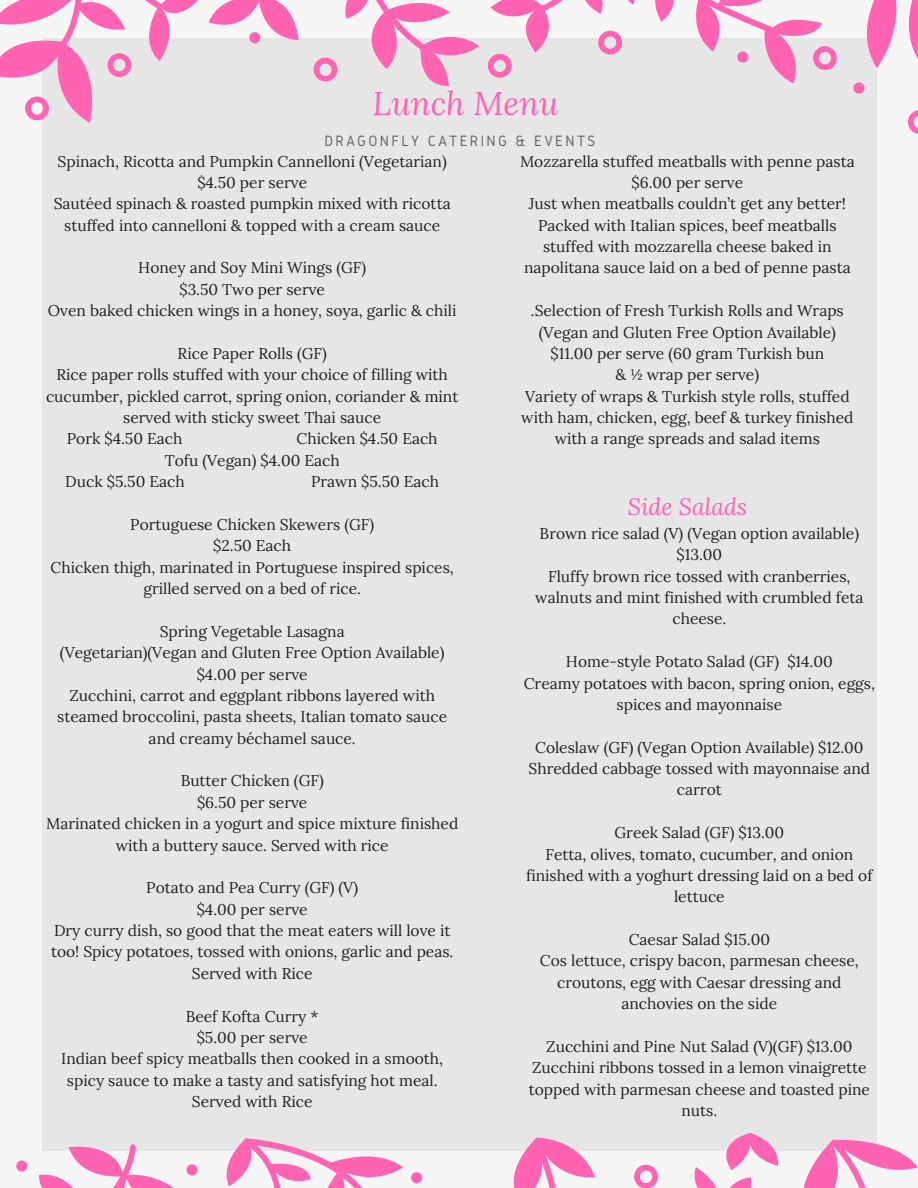
<style>
.page{position:relative;width:918px;height:1188px;background:#f5f5f5}
.page>*{position:absolute;margin:0;border:0;box-sizing:border-box;transform-origin:0 0}
.t1{font:italic 32.7px "Lora";color:#ff63b1}
.t2{font:italic 23.4px "Lora";color:#ff63b1}
.t3{font:15.6px/21.3px "Lora";color:#222;text-align:center}
.t4{font:15.6px "Gidole";letter-spacing:.15em;color:#666}
</style>
<div class="page">
<div style="left:42px;top:38px;width:834px;height:1113px;background:#e6e6e6"></div>
<svg style="left:867px;top:0;width:51px;height:73px"></svg>
<svg style="left:0;top:0;width:299px;height:123px"></svg>
<svg style="left:853px;top:82px;width:11px;height:12px"></svg>
<svg style="left:314px;top:0;width:165px;height:86px"></svg>
<svg style="left:908px;top:110px;width:10px;height:24px"></svg>
<svg style="left:488px;top:0;width:349px;height:84px"></svg>
<svg style="left:694px;top:1133px;width:224px;height:55px"></svg>
<svg style="left:411px;top:1137px;width:184px;height:51px"></svg>
<svg style="left:16px;top:1138px;width:387px;height:50px"></svg>
<svg style="left:634px;top:1165px;width:24px;height:23px"></svg>
<h1 class="t1" style="left:373px;top:81px;width:188px">Lunch Menu</h1>
<p class="t4" style="left:325px;top:132px;width:272px">DRAGONFLY CATERING &amp; EVENTS</p>
<p class="t3" style="left:54px;top:150px;width:398px">Spinach, Ricotta and Pumpkin Cannelloni (Vegetarian) $4.50 per serve<br>Sautéed spinach &amp; roasted pumpkin mixed with ricotta stuffed into cannelloni &amp; topped with a cream sauce</p>
<p class="t3" style="left:48px;top:257px;width:410px">Honey and Soy Mini Wings (GF)<br>$3.50 Two per serve<br>Oven baked chicken wings in a honey, soya, garlic &amp; chili</p>
<p class="t3" style="left:178px;top:343px;width:151px">Rice Paper Rolls (GF)</p>
<p class="t3" style="left:56px;top:364px;width:393px">Rice paper rolls stuffed with your choice of filling with</p>
<p class="t3" style="left:46px;top:385px;width:414px">cucumber, pickled carrot, spring onion, coriander &amp; mint</p>
<p class="t3" style="left:123px;top:407px;width:260px">served with sticky sweet Thai sauce</p>
<p class="t3" style="left:67px;top:428px;width:117px">Pork $4.50 Each</p>
<p class="t3" style="left:297px;top:428px;width:142px">Chicken $4.50 Each</p>
<p class="t3" style="left:165px;top:449px;width:176px">Tofu (Vegan) $4.00 Each</p>
<p class="t3" style="left:65px;top:471px;width:121px">Duck $5.50 Each</p>
<p class="t3" style="left:311px;top:471px;width:130px">Prawn $5.50 Each</p>
<p class="t3" style="left:51px;top:514px;width:405px">Portuguese Chicken Skewers (GF)<br>$2.50 Each<br>Chicken thigh, marinated in Portuguese inspired spices, grilled served on a bed of rice.</p>
<p class="t3" style="left:57px;top:620px;width:392px">Spring Vegetable Lasagna<br>(Vegetarian)(Vegan and Gluten Free Option Available) $4.00 per serve<br>Zucchini, carrot and eggplant ribbons layered with steamed broccolini, pasta sheets, Italian tomato sauce and creamy béchamel sauce.</p>
<p class="t3" style="left:46px;top:770px;width:414px">Butter Chicken (GF)<br>$6.50 per serve<br>Marinated chicken in a yogurt and spice mixture finished with a buttery sauce. Served with rice</p>
<p class="t3" style="left:51px;top:877px;width:404px">Potato and Pea Curry (GF) (V)<br>$4.00 per serve<br>Dry curry dish, so good that the meat eaters will love it too! Spicy potatoes, tossed with onions, garlic and peas.<br>Served with Rice</p>
<p class="t3" style="left:61px;top:1005px;width:383px">Beef Kofta Curry *<br>$5.00 per serve<br>Indian beef spicy meatballs then cooked in a smooth, spicy sauce to make a tasty and satisfying hot meal.<br>Served with Rice</p>
<p class="t3" style="left:520px;top:150px;width:336px">Mozzarella stuffed meatballs with penne pasta $6.00 per serve<br>Just when meatballs couldn’t get any better!<br>Packed with Italian spices, beef meatballs stuffed with mozzarella cheese baked in napolitana sauce laid on a bed of penne pasta</p>
<p class="t3" style="left:521px;top:300px;width:334px">.Selection of Fresh Turkish Rolls and Wraps (Vegan and Gluten Free Option Available) $11.00 per serve (60 gram Turkish bun<br>&amp; ½ wrap per serve)<br>Variety of wraps &amp; Turkish style rolls, stuffed with ham, chicken, egg, beef &amp; turkey finished with a range spreads and salad items</p>
<h2 class="t2" style="left:628px;top:491px;width:121px">Side Salads</h2>
<p class="t3" style="left:535px;top:523px;width:330px">Brown rice salad (V) (Vegan option available) $13.00<br>Fluffy brown rice tossed with cranberries, walnuts and mint finished with crumbled feta cheese.</p>
<p class="t3" style="left:524px;top:651px;width:353px">Home-style Potato Salad (GF) $14.00<br>Creamy potatoes with bacon, spring onion, eggs, spices and mayonnaise</p>
<p class="t3" style="left:529px;top:736px;width:343px">Coleslaw (GF) (Vegan Option Available) $12.00<br>Shredded cabbage tossed with mayonnaise and carrot</p>
<p class="t3" style="left:526px;top:822px;width:348px">Greek Salad (GF) $13.00<br>Fetta, olives, tomato, cucumber, and onion finished with a yoghurt dressing laid on a bed of lettuce</p>
<p class="t3" style="left:540px;top:929px;width:320px">Caesar Salad $15.00<br>Cos lettuce, crispy bacon, parmesan cheese, croutons, egg with Caesar dressing and anchovies on the side</p>
<p class="t3" style="left:529px;top:1036px;width:343px">Zucchini and Pine Nut Salad (V)(GF) $13.00<br>Zucchini ribbons tossed in a lemon vinaigrette topped with parmesan cheese and toasted pine nuts.</p>
</div>
